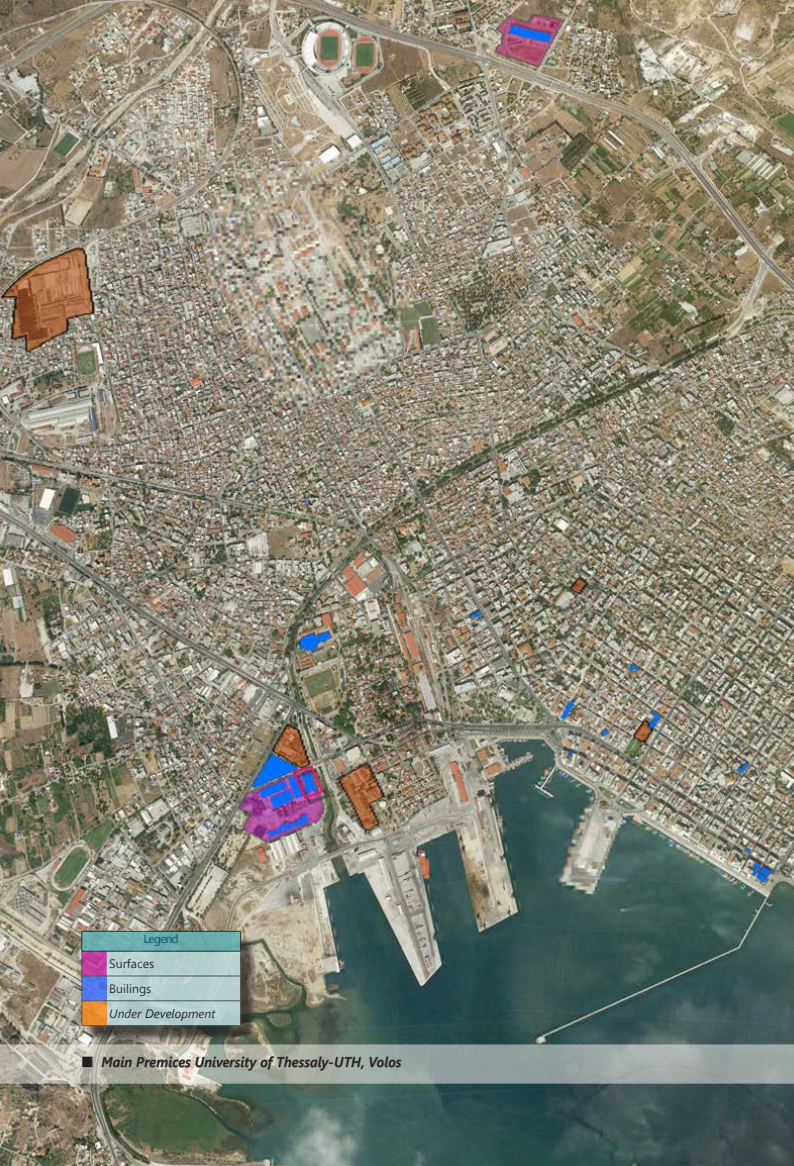
<style>
.page{position:relative;width:794px;height:1166px;background:#fff}
.page>*{position:absolute;margin:0;border:0;box-sizing:border-box;transform-origin:0 0}
.t1{font:italic 600 14px "Segoe UI";letter-spacing:.01em;color:#231f20;scale:.95 1}
.t2{font:12.25px/24.8px "Segoe UI";color:#231f20}
.t3{font:italic 12.25px "Segoe UI";color:#231f20}
.t4{font:600 12.25px "Segoe UI";letter-spacing:-.09em;color:#13667d}
</style>
<div class="page">
<img style="left:0;top:0;width:794px;height:1166px">
<div style="left:294px;top:767px;width:35px;height:38px;background:#231f20;opacity:.75"></div>
<svg style="left:291px;top:765px;width:33px;height:35px"></svg>
<div style="left:87px;top:936px;width:170px;height:105px;background:#231f20;opacity:.75"></div>
<svg style="left:81px;top:931px;width:160px;height:95px;background:#9eb6ba"></svg>
<hr style="left:107px;top:951px;width:134px;height:1px;background:#231f20">
<svg style="left:0;top:1044px;width:794px;height:39px;background:#a3aaa4"></svg>
<p class="t4" style="left:143px;top:927px;width:37px">Legend</p>
<p class="t2" style="left:109px;top:950px;width:47px">Surfaces<br>Builings</p>
<p class="t3" style="left:109px;top:1002px;width:108px">Under Development</p>
<p class="t1" style="left:101px;top:1049px;width:317px">Main Premices University of Thessaly-UTH, Volos</p>
</div>
